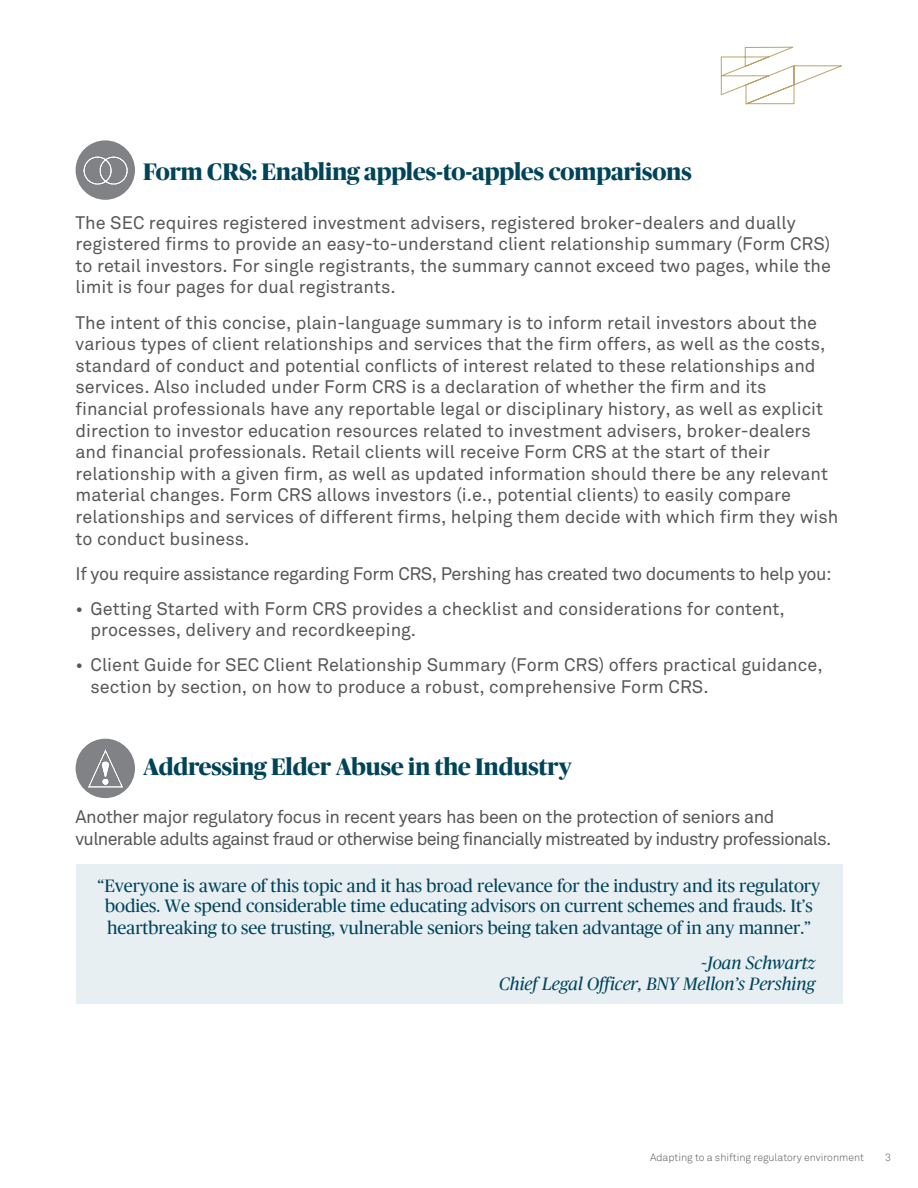
<style>
.page{position:relative;width:918px;height:1188px;background:#fff}
.page>*{position:absolute;margin:0;border:0;box-sizing:border-box;transform-origin:0 0}
.Sub_Head_II{font:700 24px "Publico Pro";color:#00445a}
.Text{font:18px/21.6px "Akkurat Pro";color:#57585a}
.Text-2{font:18px/19.8px "Publico Pro";color:#00445a;text-align:center}
.Text-3{font:18px/21.6px "Akkurat Pro";letter-spacing:-.04em;color:#57585a}
.Text-4{font:18px "Akkurat Pro";letter-spacing:-.025em;color:#57585a}
.Text-5{font:italic 18px/21.6px "Publico Pro";color:#00445a;text-align:right}
.t1{font:10.5px "Akkurat Light Pro";color:#57585a}
</style>
<div class="page">
<svg style="left:721px;top:46px;width:121px;height:59px"></svg>
<div style="left:76px;top:739px;width:59px;height:59px;background:#808285;border-radius:50%"></div>
<img style="left:82px;top:745px;width:46px;height:46px">
<div style="left:76px;top:864px;width:766px;height:140px;background:#e8eff3"></div>
<div style="left:76px;top:140px;width:59px;height:60px;background:#808285;border-radius:50%"></div>
<img style="left:81px;top:146px;width:50px;height:49px">
<p class="Sub_Head_II" style="left:143px;top:155px;width:550px">Form CRS: Enabling apples-to-apples comparisons</p>
<p class="Text" style="left:76px;top:212px;width:757px">The SEC requires registered investment advisers, registered broker-dealers and dually registered firms to provide an easy-to-understand client relationship summary (Form CRS) to retail investors. For single registrants, the summary cannot exceed two pages, while the limit is four pages for dual registrants.</p>
<p class="Text" style="left:76px;top:312px;width:764px">The intent of this concise, plain-language summary is to inform retail investors about the various types of client relationships and services that the firm offers, as well as the costs, standard of conduct and potential conflicts of interest related to these relationships and services. Also included under Form CRS is a declaration of whether the firm and its financial professionals have any reportable legal or disciplinary history, as well as explicit direction to investor education resources related to investment advisers, broker-dealers and financial professionals. Retail clients will receive Form CRS at the start of their relationship with a given firm, as well as updated information should there be any relevant material changes. Form CRS allows investors (i.e., potential clients) to easily compare relationships and services of different firms, helping them decide with which firm they wish to conduct business.</p>
<p class="Text-4" style="left:76px;top:563px;width:758px">If you require assistance regarding Form CRS, Pershing has created two documents to help you:</p>
<p class="Text" style="left:91px;top:598px;width:696px;text-indent:-15px">• Getting Started with Form CRS provides a checklist and considerations for content, processes, delivery and recordkeeping.</p>
<p class="Text" style="left:91px;top:655px;width:734px;text-indent:-15px">• Client Guide for SEC Client Relationship Summary (Form CRS) offers practical guidance, section by section, on how to produce a robust, comprehensive Form CRS.</p>
<p class="Sub_Head_II" style="left:143px;top:749px;width:430px">Addressing Elder Abuse in the Industry</p>
<p class="Text-3" style="left:76px;top:807px;width:757px">Another major regulatory focus in recent years has been on the protection of seniors and vulnerable adults against fraud or otherwise being financially mistreated by industry professionals.</p>
<p class="Text-2" style="left:98px;top:875px;width:724px">“Everyone is aware of this topic and it has broad relevance for the industry and its regulatory bodies. We spend considerable time educating advisors on current schemes and frauds. It’s</p>
<p class="Text-2" style="left:107px;top:917px;width:705px">heartbreaking to see trusting, vulnerable seniors being taken advantage of in any manner.”</p>
<p class="Text-5" style="left:499px;top:951px;width:318px">~Joan Schwartz<br>Chief Legal Officer, BNY Mellon’s Pershing</p>
<p class="t1" style="left:650px;top:1151px;width:215px">Adapting to a shifting regulatory environment</p>
<p class="t1" style="left:885px;top:1151px;width:7px">3</p>
</div>
